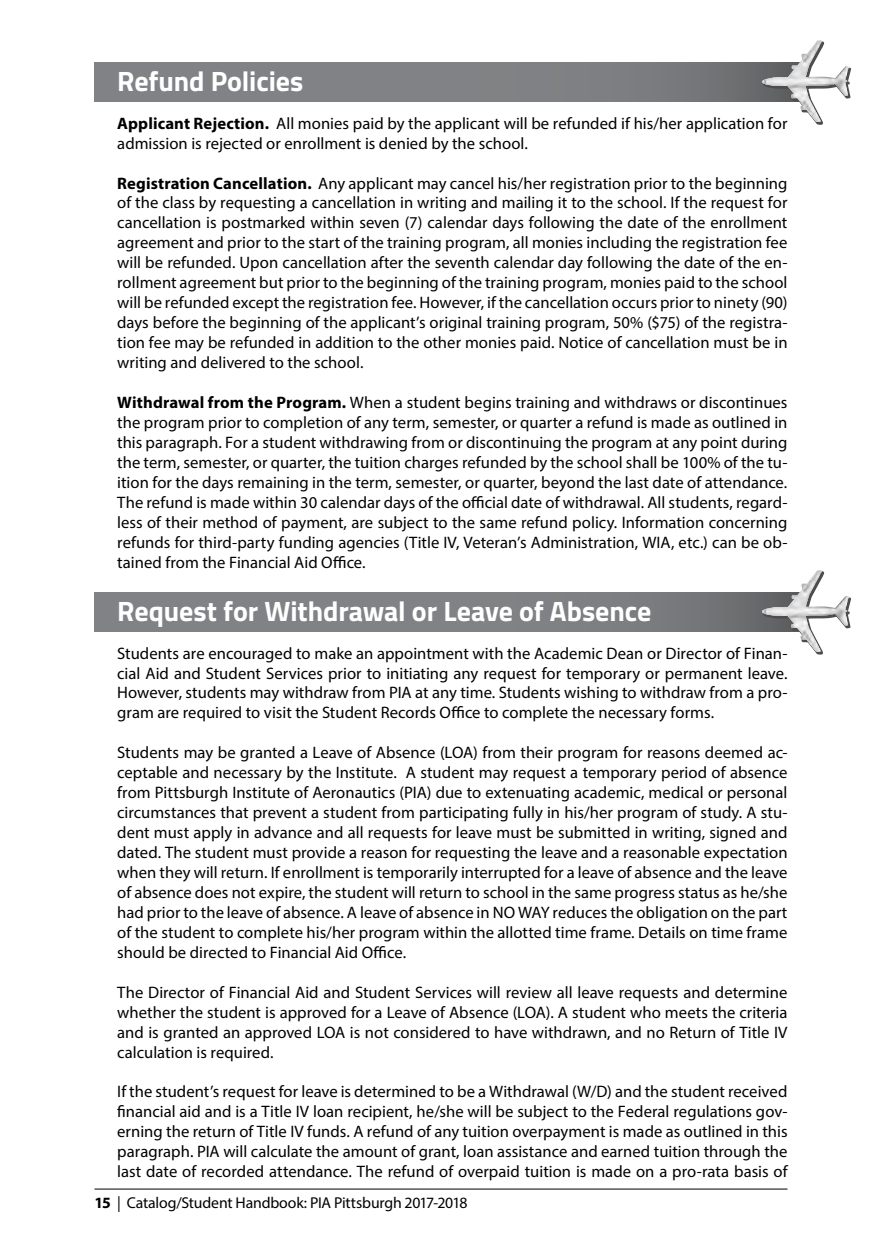
<style>
.page{position:relative;width:882px;height:1260px;background:#fff}
.page>*{position:absolute;margin:0;border:0;box-sizing:border-box;transform-origin:0 0}
.t1{font:700 28px "Titillium Web";letter-spacing:-.005em;color:#fff}
.t2{font:16.62px/19.9px "Myriad Pro";color:#000;text-align:justify}
.t3{font:15.75px "Myriad Pro";letter-spacing:-.015em;color:#000}
.s1{font-weight:700}
</style>
<div class="page">
<hr style="left:94px;top:1189px;width:694px;height:1px;background:#000">
<div style="left:94px;top:592px;width:710px;height:40px;background:linear-gradient(to right,#848689,#757779)"></div>
<svg style="left:815px;top:597px;width:36px;height:58px"></svg>
<img style="left:762px;top:570px;width:87px;height:82px">
<div style="left:94px;top:62px;width:710px;height:40px;background:linear-gradient(to right,#848689,#757779)"></div>
<svg style="left:815px;top:67px;width:36px;height:58px"></svg>
<img style="left:762px;top:40px;width:87px;height:82px">
<h1 class="t1" style="left:117px;top:60px;width:188px">Refund Policies</h1>
<p class="t2" style="left:117px;top:113px;width:672px"><span class="s1">Applicant Rejection.</span> All monies paid by the applicant will be refunded if his/her application for admission is rejected or enrollment is denied by the school.</p>
<p class="t2" style="left:117px;top:173px;width:672px"><span class="s1">Registration Cancellation.</span> Any applicant may cancel his/her registration prior to the beginning of the class by requesting a cancellation in writing and mailing it to the school. If the request for cancellation is postmarked within seven (7) calendar days following the date of the enrollment agreement and prior to the start of the training program, all monies including the registration fee will be refunded. Upon cancellation after the seventh calendar day following the date of the en&shy;rollment agreement but prior to the beginning of the training program, monies paid to the school will be refunded except the registration fee. However, if the cancellation occurs prior to ninety (90) days before the beginning of the applicant’s original training program, 50% ($75) of the registra&shy;tion fee may be refunded in addition to the other monies paid. Notice of cancellation must be in writing and delivered to the school.</p>
<p class="t2" style="left:117px;top:392px;width:672px"><span class="s1">Withdrawal from the Program.</span> When a student begins training and withdraws or discontinues the program prior to completion of any term, semester, or quarter a refund is made as outlined in this paragraph. For a student withdrawing from or discontinuing the program at any point during the term, semester, or quarter, the tuition charges refunded by the school shall be 100% of the tu&shy;ition for the days remaining in the term, semester, or quarter, beyond the last date of attendance.<br>The refund is made within 30 calendar days of the official date of withdrawal. All students, regard&shy;less of their method of payment, are subject to the same refund policy. Information concerning refunds for third-party funding agencies (Title IV, Veteran’s Administration, WIA, etc.) can be ob&shy;tained from the Financial Aid Office.</p>
<h1 class="t1" style="left:117px;top:590px;width:536px">Request for Withdrawal or Leave of Absence</h1>
<p class="t2" style="left:117px;top:643px;width:672px">Students are encouraged to make an appointment with the Academic Dean or Director of Finan&shy;cial Aid and Student Services prior to initiating any request for temporary or permanent leave.<br>However, students may withdraw from PIA at any time. Students wishing to withdraw from a pro&shy;gram are required to visit the Student Records Office to complete the necessary forms.</p>
<p class="t2" style="left:117px;top:743px;width:672px">Students may be granted a Leave of Absence (LOA) from their program for reasons deemed ac&shy;ceptable and necessary by the Institute. A student may request a temporary period of absence from Pittsburgh Institute of Aeronautics (PIA) due to extenuating academic, medical or personal circumstances that prevent a student from participating fully in his/her program of study. A stu&shy;dent must apply in advance and all requests for leave must be submitted in writing, signed and dated. The student must provide a reason for requesting the leave and a reasonable expectation when they will return. If enrollment is temporarily interrupted for a leave of absence and the leave of absence does not expire, the student will return to school in the same progress status as he/she had prior to the leave of absence. A leave of absence in NO WAY reduces the obligation on the part of the student to complete his/her program within the allotted time frame. Details on time frame should be directed to Financial Aid Office.</p>
<p class="t2" style="left:117px;top:982px;width:672px">The Director of Financial Aid and Student Services will review all leave requests and determine whether the student is approved for a Leave of Absence (LOA). A student who meets the criteria and is granted an approved LOA is not considered to have withdrawn, and no Return of Title IV calculation is required.</p>
<p class="t2" style="left:117px;top:1082px;width:672px">If the student’s request for leave is determined to be a Withdrawal (W/D) and the student received financial aid and is a Title IV loan recipient, he/she will be subject to the Federal regulations gov&shy;erning the return of Title IV funds. A refund of any tuition overpayment is made as outlined in this paragraph. PIA will calculate the amount of grant, loan assistance and earned tuition through the last date of recorded attendance. The refund of overpaid tuition is made on a pro-rata basis of</p>
<p class="t3" style="left:94px;top:1193px;width:375px"><span class="s1">15</span> | Catalog/Student Handbook: PIA Pittsburgh 2017-2018</p>
</div>
